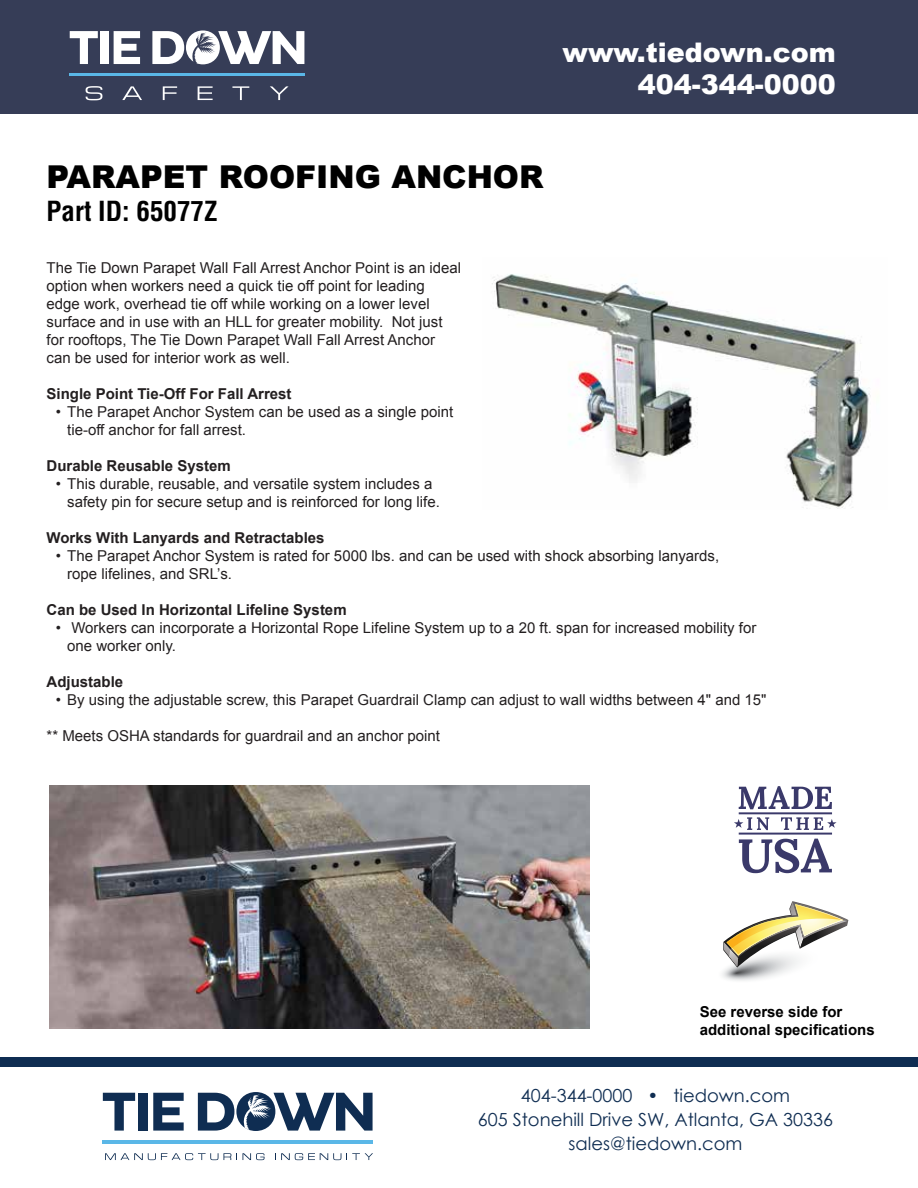
<style>
.page{position:relative;width:918px;height:1188px;background:#fff}
.page>*{position:absolute;margin:0;border:0;box-sizing:border-box;transform-origin:0 0}
.t1{font:900 31.5px "Arial";color:#000}
.t2{font:900 27px/32.4px "Arial";color:#fff;text-align:right}
.t3{font:700 condensed 27px "Helvetica LT Std";color:#000}
.t4{font:18px/24px "Century Gothic";color:#0f2d52;text-align:center}
.t5{font:15px/18px "Arial";color:#231f20}
.t6{font:700 15px "Arial";color:#231f20}
.t7{font:700 15px/18px "Arial";color:#000}
</style>
<div class="page">
<div style="left:0;top:1057px;width:918px;height:9px;background:#0f2d52"></div>
<svg style="left:103px;top:1093px;width:32px;height:38px"></svg>
<div style="left:138px;top:1093px;width:9px;height:38px;background:#0f2d52"></div>
<svg style="left:153px;top:1093px;width:31px;height:38px"></svg>
<svg style="left:198px;top:1093px;width:36px;height:38px"></svg>
<svg style="left:236px;top:1092px;width:39px;height:39px"></svg>
<hr style="left:103px;top:1141px;width:270px;height:3px;background:#5ab7e7">
<svg style="left:105px;top:1153px;width:132px;height:7px"></svg>
<svg style="left:243px;top:1153px;width:22px;height:7px"></svg>
<svg style="left:275px;top:1153px;width:98px;height:7px"></svg>
<svg style="left:241px;top:1093px;width:132px;height:38px"></svg>
<div style="left:0;top:0;width:918px;height:114px;background:#363d57"></div>
<svg style="left:70px;top:31px;width:28px;height:33px"></svg>
<div style="left:100px;top:31px;width:8px;height:33px;background:#fff"></div>
<svg style="left:114px;top:31px;width:26px;height:33px"></svg>
<svg style="left:152px;top:30px;width:152px;height:34px"></svg>
<hr style="left:70px;top:73px;width:235px;height:3px;background:#5ab7e7">
<svg style="left:86px;top:86px;width:16px;height:14px"></svg>
<svg style="left:122px;top:86px;width:20px;height:14px"></svg>
<svg style="left:163px;top:86px;width:14px;height:14px"></svg>
<svg style="left:198px;top:86px;width:15px;height:14px"></svg>
<svg style="left:232px;top:86px;width:17px;height:14px"></svg>
<svg style="left:270px;top:86px;width:19px;height:14px"></svg>
<svg style="left:734px;top:786px;width:103px;height:87px"></svg>
<svg style="left:722px;top:901px;width:126px;height:80px"></svg>
<img style="left:49px;top:785px;width:540px;height:244px">
<img style="left:492px;top:274px;width:379px;height:235px">
<h2 class="t2" style="left:563px;top:35px;width:275px">www.tiedown.com<br>404-344-0000</h2>
<h1 class="t1" style="left:46px;top:154px;width:499px">PARAPET ROOFING ANCHOR</h1>
<h2 class="t3" style="left:46px;top:194px;width:173px">Part ID: 65077Z</h2>
<p class="t5" style="left:47px;top:259px;width:416px">The Tie Down Parapet Wall Fall Arrest Anchor Point is an ideal option when workers need a quick tie off point for leading edge work, overhead tie off while working on a lower level surface and in use with an HLL for greater mobility. Not just for rooftops, The Tie Down Parapet Wall Fall Arrest Anchor can be used for interior work as well.</p>
<p class="t6" style="left:47px;top:384px;width:247px">Single Point Tie-Off For Fall Arrest</p>
<p class="t5" style="left:67px;top:403px;width:388px;text-indent:-12px">• The Parapet Anchor System can be used as a single point tie-off anchor for fall arrest.</p>
<p class="t6" style="left:47px;top:456px;width:186px">Durable Reusable System</p>
<p class="t5" style="left:67px;top:475px;width:374px;text-indent:-12px">• This durable, reusable, and versatile system includes a safety pin for secure setup and is reinforced for long life.</p>
<p class="t6" style="left:47px;top:528px;width:279px">Works With Lanyards and Retractables</p>
<p class="t5" style="left:67px;top:547px;width:654px;text-indent:-12px">• The Parapet Anchor System is rated for 5000 lbs. and can be used with shock absorbing lanyards, rope lifelines, and SRL’s.</p>
<p class="t6" style="left:47px;top:600px;width:302px">Can be Used In Horizontal Lifeline System</p>
<p class="t5" style="left:67px;top:619px;width:691px;text-indent:-12px">• Workers can incorporate a Horizontal Rope Lifeline System up to a 20 ft. span for increased mobility for one worker only.</p>
<p class="t6" style="left:47px;top:672px;width:78px">Adjustable</p>
<p class="t5" style="left:56px;top:691px;width:712px">• By using the adjustable screw, this Parapet Guardrail Clamp can adjust to wall widths between 4" and 15"</p>
<p class="t5" style="left:47px;top:727px;width:395px">** Meets OSHA standards for guardrail and an anchor point</p>
<p class="t7" style="left:700px;top:1003px;width:177px">See reverse side for additional specifications</p>
<p class="t4" style="left:478px;top:1084px;width:357px">404-344-0000 • tiedown.com<br>605 Stonehill Drive SW, Atlanta, GA 30336 sales@tiedown.com</p>
</div>
